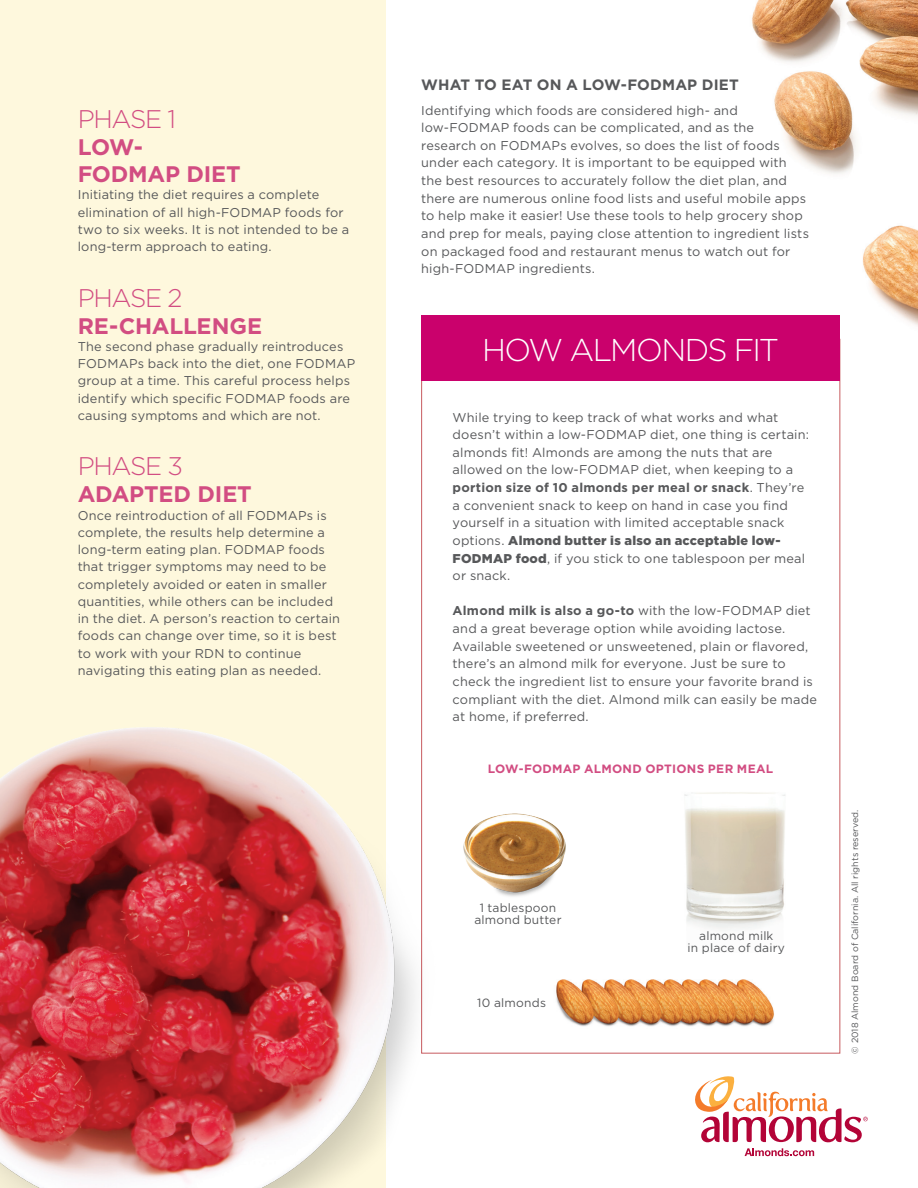
<style>
.page{position:relative;width:918px;height:1188px;background:#fff}
.page>*{position:absolute;margin:0;border:0;box-sizing:border-box;transform-origin:0 0}
.t1{font:300 31.5px "Gotham";letter-spacing:-.06em;color:#fff}
.t2{font:300 25.5px "Gotham";letter-spacing:-.055em;color:#d24d82}
.t3{font:700 22.5px/27px "Gotham";letter-spacing:-.01em;color:#d24d82}
.t4{font:700 15px "Gotham";letter-spacing:.01em;color:#57585a}
.t5{font:12.75px/17.5px "Gotham";letter-spacing:.015em;color:#57585a}
.t6{font:12px/12px "Gotham";letter-spacing:.015em;color:#57585a;text-align:center}
.t7{font:700 12px "Gotham";letter-spacing:.025em;color:#d24d82}
.t8{font:9px "Gotham";color:#57585a}
.s1{font-weight:700}
.s2{font-weight:900}
</style>
<div class="page">
<svg style="left:695px;top:1076px;width:173px;height:66px"></svg>
<svg style="left:745px;top:1148px;width:69px;height:8px"></svg>
<img style="left:752px;top:0;width:166px;height:343px">
<img style="left:684px;top:792px;width:101px;height:137px">
<div style="left:0;top:0;width:386px;height:1188px;background:#fef8dd"></div>
<img style="left:556px;top:979px;width:218px;height:48px">
<img style="left:487px;top:813px;width:79px;height:84px">
<div style="left:422px;top:315px;width:418px;height:66px;background:#ca016c"></div>
<img style="left:0;top:680px;width:487px;height:508px">
<h2 class="t2" style="left:78px;top:105px;width:100px">PHASE 1</h2>
<h3 class="t3" style="left:78px;top:133px;width:165px">LOW-<br>FODMAP DIET</h3>
<p class="t5" style="left:78px;top:186px;width:273px">Initiating the diet requires a complete elimination of all high-FODMAP foods for two to six weeks. It is not intended to be a long-term approach to eating.</p>
<h2 class="t2" style="left:78px;top:284px;width:106px">PHASE 2</h2>
<h3 class="t3" style="left:78px;top:312px;width:186px">RE-CHALLENGE</h3>
<p class="t5" style="left:78px;top:337px;width:279px">The second phase gradually reintroduces FODMAPs back into the diet, one FODMAP group at a time. This careful process helps identify which specific FODMAP foods are causing symptoms and which are not.</p>
<h2 class="t2" style="left:78px;top:452px;width:107px">PHASE 3</h2>
<h3 class="t3" style="left:78px;top:480px;width:176px">ADAPTED DIET</h3>
<p class="t5" style="left:78px;top:506px;width:264px">Once reintroduction of all FODMAPs is complete, the results help determine a long-term eating plan. FODMAP foods that trigger symptoms may need to be completely avoided or eaten in smaller quantities, while others can be included in the diet. A person’s reaction to certain foods can change over time, so it is best to work with your RDN to continue navigating this eating plan as needed.</p>
<p class="t4" style="left:421px;top:76px;width:319px">WHAT TO EAT ON A LOW-FODMAP DIET</p>
<p class="t5" style="left:421px;top:101px;width:389px">Identifying which foods are considered high- and low-FODMAP foods can be complicated, and as the research on FODMAPs evolves, so does the list of foods under each category. It is important to be equipped with the best resources to accurately follow the diet plan, and there are numerous online food lists and useful mobile apps to help make it easier! Use these tools to help grocery shop and prep for meals, paying close attention to ingredient lists on packaged food and restaurant menus to watch out for high-FODMAP ingredients.</p>
<h1 class="t1" style="left:482px;top:332px;width:299px">HOW ALMONDS FIT</h1>
<p class="t5" style="left:453px;top:408px;width:358px">While trying to keep track of what works and what doesn’t within a low-FODMAP diet, one thing is certain: almonds fit! Almonds are among the nuts that are allowed on the low-FODMAP diet, when keeping to a <span class="s1">portion size of 10 almonds per meal or snack</span>. They’re a convenient snack to keep on hand in case you find yourself in a situation with limited acceptable snack options. <span class="s2">Almond butter is also an acceptable low-FODMAP food</span>, if you stick to one tablespoon per meal or snack.</p>
<p class="t5" style="left:453px;top:602px;width:366px"><span class="s1">Almond milk is also a go-to</span> with the low-FODMAP diet and a great beverage option while avoiding lactose.<br>Available sweetened or unsweetened, plain or flavored, there’s an almond milk for everyone. Just be sure to check the ingredient list to ensure your favorite brand is compliant with the diet. Almond milk can easily be made at home, if preferred.</p>
<p class="t7" style="left:488px;top:762px;width:287px">LOW-FODMAP ALMOND OPTIONS PER MEAL</p>
<p class="t6" style="left:474px;top:902px;width:89px">1 tablespoon almond butter</p>
<p class="t6" style="left:477px;top:997px;width:70px">10 almonds</p>
<p class="t6" style="left:688px;top:929px;width:99px">almond milk<br>in place of dairy</p>
<p class="t8" style="left:850px;top:1054px;width:246px;rotate:-90deg">© 2018 Almond Board of California. All rights reserved.</p>
</div>
